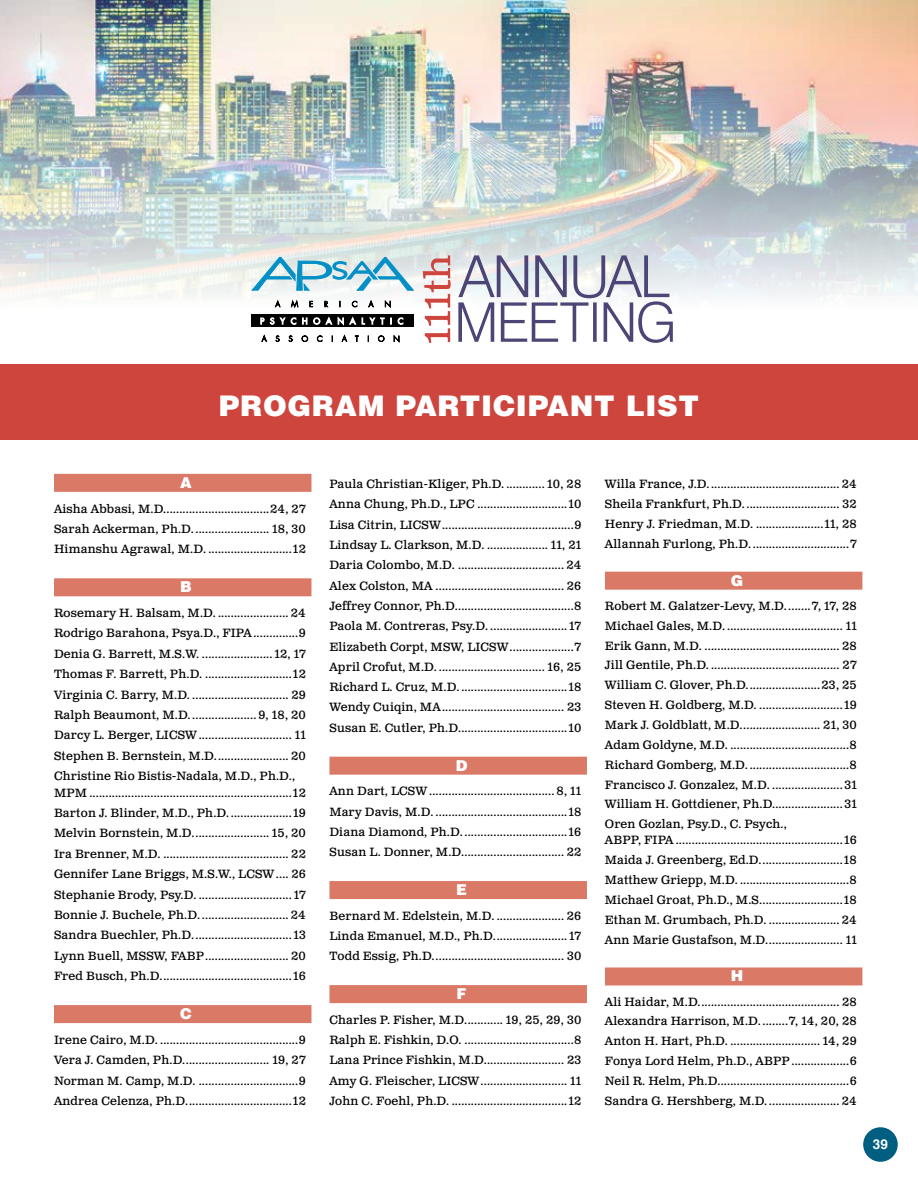
<style>
.page{position:relative;width:918px;height:1188px;background:#fff}
.page>*{position:absolute;margin:0;border:0;box-sizing:border-box;transform-origin:0 0}
.t1{font:900 28.5px "Helvetica LT Pro";letter-spacing:.025em;color:#fff}
.t2{font:900 15px "Helvetica LT Pro";color:#fff}
.t3{font:700 13.5px "Helvetica LT Pro";color:#fff}
.t4{font:12px/19.8px "Clarendon Text Pro";letter-spacing:.015em;color:#000;text-align:justify}
</style>
<div class="page">
<div style="left:863px;top:1127px;width:35px;height:35px;background:#005f80;border-radius:50%"></div>
<img style="left:0;top:0;width:918px;height:309px">
<div style="left:0;top:364px;width:918px;height:76px;background:#ce453e"></div>
<svg style="left:458px;top:255px;width:215px;height:88px"></svg>
<div style="left:251px;top:315px;width:163px;height:12px;background:#000"></div>
<svg style="left:261px;top:318px;width:3px;height:6px"></svg>
<svg style="left:270px;top:318px;width:4px;height:7px"></svg>
<svg style="left:280px;top:318px;width:5px;height:6px"></svg>
<svg style="left:291px;top:318px;width:5px;height:7px"></svg>
<svg style="left:302px;top:318px;width:5px;height:6px"></svg>
<svg style="left:313px;top:318px;width:7px;height:7px"></svg>
<svg style="left:326px;top:317px;width:6px;height:7px"></svg>
<svg style="left:338px;top:317px;width:18px;height:8px"></svg>
<svg style="left:362px;top:318px;width:22px;height:6px"></svg>
<svg style="left:398px;top:318px;width:5px;height:7px"></svg>
<svg style="left:261px;top:335px;width:6px;height:7px"></svg>
<svg style="left:275px;top:335px;width:5px;height:7px"></svg>
<svg style="left:289px;top:335px;width:4px;height:7px"></svg>
<svg style="left:302px;top:335px;width:6px;height:7px"></svg>
<svg style="left:317px;top:335px;width:6px;height:7px"></svg>
<svg style="left:342px;top:335px;width:5px;height:7px"></svg>
<svg style="left:355px;top:336px;width:4px;height:6px"></svg>
<svg style="left:378px;top:335px;width:6px;height:7px"></svg>
<svg style="left:394px;top:335px;width:6px;height:7px"></svg>
<svg style="left:275px;top:300px;width:6px;height:7px"></svg>
<svg style="left:291px;top:299px;width:7px;height:9px"></svg>
<svg style="left:310px;top:301px;width:3px;height:6px"></svg>
<svg style="left:325px;top:301px;width:3px;height:6px"></svg>
<svg style="left:352px;top:301px;width:5px;height:6px"></svg>
<svg style="left:368px;top:300px;width:6px;height:7px"></svg>
<svg style="left:385px;top:300px;width:6px;height:8px"></svg>
<svg style="left:251px;top:256px;width:163px;height:36px"></svg>
<svg style="left:423px;top:255px;width:28px;height:88px"></svg>
<div style="left:54px;top:474px;width:257px;height:18px;background:#db7967"></div>
<div style="left:54px;top:578px;width:257px;height:18px;background:#db7967"></div>
<div style="left:54px;top:1005px;width:257px;height:18px;background:#db7967"></div>
<div style="left:329px;top:757px;width:258px;height:18px;background:#db7967"></div>
<div style="left:329px;top:881px;width:258px;height:18px;background:#db7967"></div>
<div style="left:329px;top:985px;width:258px;height:18px;background:#db7967"></div>
<div style="left:605px;top:572px;width:257px;height:18px;background:#db7967"></div>
<div style="left:605px;top:967px;width:257px;height:18px;background:#db7967"></div>
<h1 class="t1" style="left:219px;top:387px;width:482px">PROGRAM PARTICIPANT LIST</h1>
<p class="t2" style="left:180px;top:473px;width:13px">A</p>
<p class="t4" style="left:54px;top:499px;width:253px;line-height:20.4px">Aisha Abbasi, M.D.................................24, 27<br>Sarah Ackerman, Ph.D. ....................... 18, 30<br>Himanshu Agrawal, M.D. ..........................12</p>
<p class="t2" style="left:180px;top:577px;width:13px">B</p>
<p class="t4" style="left:54px;top:603px;width:253px;line-height:20.4px">Rosemary H. Balsam, M.D. ...................... 24<br>Rodrigo Barahona, Psya.D., FIPA..............9<br>Denia G. Barrett, M.S.W. ...................... 12, 17<br>Thomas F. Barrett, Ph.D. ...........................12<br>Virginia C. Barry, M.D. .............................. 29<br>Ralph Beaumont, M.D. .................... 9, 18, 20<br>Darcy L. Berger, LICSW............................. 11<br>Stephen B. Bernstein, M.D....................... 20<br>Christine Rio Bistis-Nadala, M.D., Ph.D.,</p>
<p class="t4" style="left:54px;top:783px;width:254px;line-height:20.4px">MPM ...............................................................12<br>Barton J. Blinder, M.D., Ph.D. ...................19<br>Melvin Bornstein, M.D........................ 15, 20<br>Ira Brenner, M.D. ....................................... 22<br>Gennifer Lane Briggs, M.S.W., LCSW.... 26<br>Stephanie Brody, Psy.D. ............................. 17<br>Bonnie J. Buchele, Ph.D. ........................... 24<br>Sandra Buechler, Ph.D............................... 13<br>Lynn Buell, MSSW, FABP.......................... 20<br>Fred Busch, Ph.D.........................................16</p>
<p class="t2" style="left:180px;top:1004px;width:13px">C</p>
<p class="t4" style="left:54px;top:1030px;width:253px;line-height:20.4px">Irene Cairo, M.D. ...........................................9<br>Vera J. Camden, Ph.D........................... 19, 27<br>Norman M. Camp, M.D. ...............................9<br>Andrea Celenza, Ph.D.................................12</p>
<p class="t4" style="left:329px;top:474px;width:254px;line-height:20.2px">Paula Christian-Kliger, Ph.D. ............ 10, 28<br>Anna Chung, Ph.D., LPC ............................10<br>Lisa Citrin, LICSW.........................................9<br>Lindsay L. Clarkson, M.D. ................... 11, 21<br>Daria Colombo, M.D. ................................. 24<br>Alex Colston, MA ........................................ 26<br>Jeffrey Connor, Ph.D.....................................8<br>Paola M. Contreras, Psy.D. ........................ 17<br>Elizabeth Corpt, MSW, LICSW....................7<br>April Crofut, M.D. ................................. 16, 25<br>Richard L. Cruz, M.D. .................................18<br>Wendy Cuiqin, MA...................................... 23<br>Susan E. Cutler, Ph.D..................................10</p>
<p class="t2" style="left:456px;top:755px;width:13px">D</p>
<p class="t4" style="left:329px;top:782px;width:254px;line-height:20.2px">Ann Dart, LCSW ....................................... 8, 11<br>Mary Davis, M.D. .........................................18<br>Diana Diamond, Ph.D. ................................16<br>Susan L. Donner, M.D................................ 22</p>
<p class="t2" style="left:456px;top:880px;width:12px">E</p>
<p class="t4" style="left:329px;top:906px;width:253px;line-height:20.2px">Bernard M. Edelstein, M.D. ..................... 26<br>Linda Emanuel, M.D., Ph.D....................... 17<br>Todd Essig, Ph.D......................................... 30</p>
<p class="t2" style="left:457px;top:984px;width:12px">F</p>
<p class="t4" style="left:329px;top:1010px;width:254px;line-height:20.2px">Charles P. Fisher, M.D............ 19, 25, 29, 30<br>Ralph E. Fishkin, D.O. ..................................8<br>Lana Prince Fishkin, M.D......................... 23<br>Amy G. Fleischer, LICSW........................... 11<br>John C. Foehl, Ph.D. ....................................12</p>
<p class="t4" style="left:605px;top:475px;width:254px">Willa France, J.D......................................... 24<br>Sheila Frankfurt, Ph.D. ............................. 32<br>Henry J. Friedman, M.D. .....................11, 28<br>Allannah Furlong, Ph.D. ..............................7</p>
<p class="t2" style="left:731px;top:570px;width:14px">G</p>
<p class="t4" style="left:605px;top:596px;width:254px">Robert M. Galatzer-Levy, M.D........7, 17, 28<br>Michael Gales, M.D. .................................... 11<br>Erik Gann, M.D. .......................................... 28<br>Jill Gentile, Ph.D. ........................................ 27<br>William C. Glover, Ph.D.......................23, 25<br>Steven H. Goldberg, M.D. ..........................19<br>Mark J. Goldblatt, M.D......................... 21, 30<br>Adam Goldyne, M.D. .....................................8<br>Richard Gomberg, M.D. ...............................8<br>Francisco J. Gonzalez, M.D. ......................31<br>William H. Gottdiener, Ph.D......................31<br>Oren Gozlan, Psy.D., C. Psych.,</p>
<p class="t4" style="left:605px;top:831px;width:253px">ABPP, FIPA ....................................................16<br>Maida J. Greenberg, Ed.D..........................18<br>Matthew Griepp, M.D. ..................................8<br>Michael Groat, Ph.D., M.S..........................18<br>Ethan M. Grumbach, Ph.D. ...................... 24<br>Ann Marie Gustafson, M.D........................ 11</p>
<p class="t2" style="left:731px;top:966px;width:14px">H</p>
<p class="t4" style="left:605px;top:992px;width:254px">Ali Haidar, M.D............................................ 28<br>Alexandra Harrison, M.D. ........7, 14, 20, 28<br>Anton H. Hart, Ph.D. ............................ 14, 29<br>Fonya Lord Helm, Ph.D., ABPP..................6<br>Neil R. Helm, Ph.D.........................................6<br>Sandra G. Hershberg, M.D. ...................... 24</p>
<p class="t3" style="left:873px;top:1136px;width:17px">39</p>
</div>
